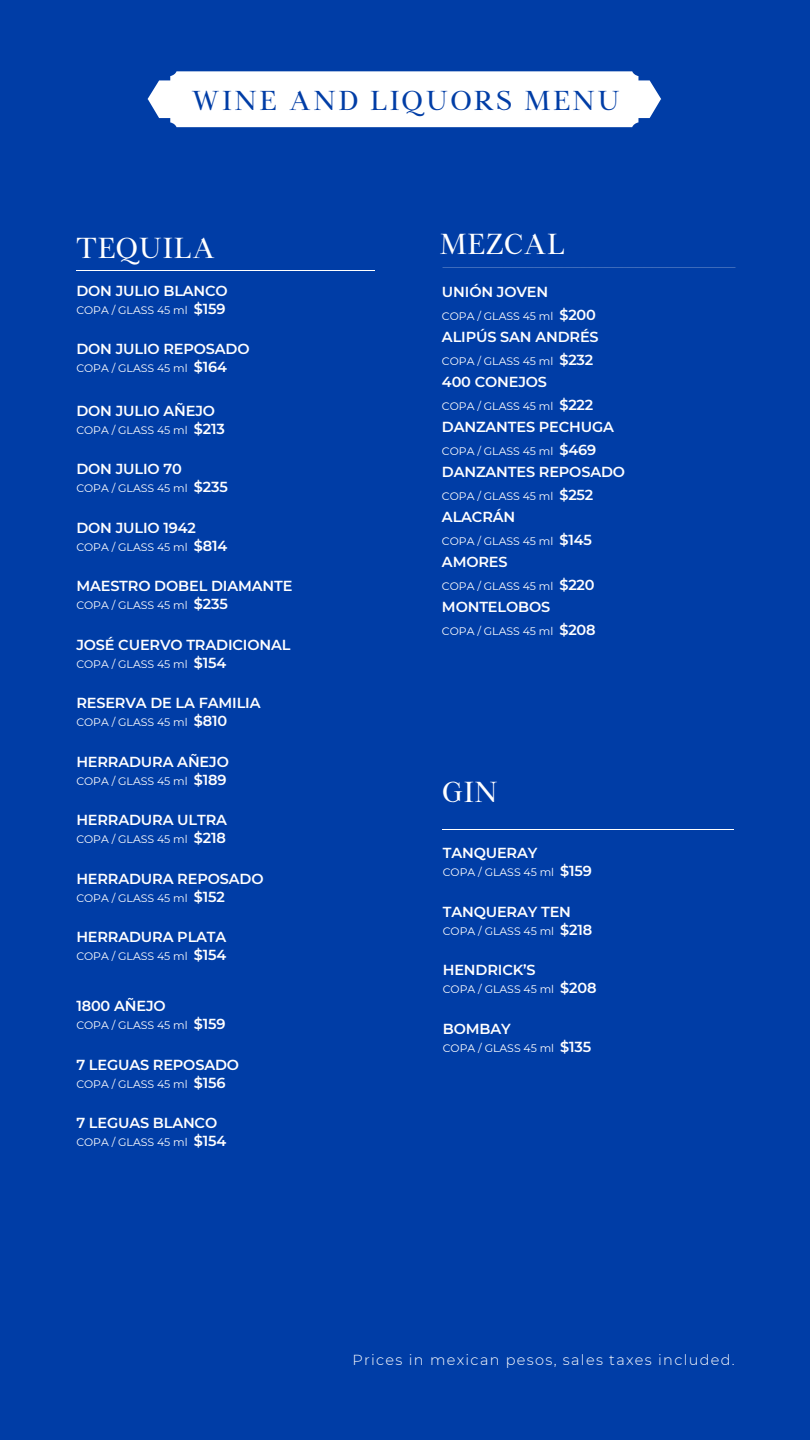
<style>
.page{position:relative;width:810px;height:1440px;background:#003da6}
.page>*{position:absolute;margin:0;border:0;box-sizing:border-box;transform-origin:0 0}
.t1{font:30px "Botera TFE";letter-spacing:.02em;color:#fff}
.t2{font:28.35px "Botera TFE";letter-spacing:.08em;color:#003da6}
.t3{font:600 14.48px "Montserrat";letter-spacing:-.01em;color:#fff}
.t4{font:300 14.48px "Montserrat";letter-spacing:.09em;color:#fff}
.t5{font:10.88px "Montserrat";color:#fff}
.s1{font-weight:600;font-size:14.48px}
</style>
<div class="page">
<div style="left:147px;top:71px;width:514px;height:56px;background:#fff"></div>
<hr style="left:76px;top:271px;width:299px;height:1px;background:#fff">
<svg style="left:442px;top:267px;width:294px;height:1px"></svg>
<hr style="left:442px;top:830px;width:292px;height:1px;background:#fff">
<h2 class="t2" style="left:191px;top:83px;width:431px">WINE AND LIQUORS MENU</h2>
<h1 class="t1" style="left:76px;top:229px;width:140px">TEQUILA</h1>
<h1 class="t1" style="left:439px;top:225px;width:127px">MEZCAL</h1>
<h3 class="t3" style="left:76px;top:280px;width:153px">DON JULIO BLANCO</h3>
<p class="t5" style="left:76px;top:302px;width:151px">COPA / GLASS 45 ml <span class="s1">$159</span></p>
<h3 class="t3" style="left:76px;top:339px;width:175px">DON JULIO REPOSADO</h3>
<p class="t5" style="left:76px;top:361px;width:152px">COPA / GLASS 45 ml <span class="s1">$164</span></p>
<h3 class="t3" style="left:76px;top:400px;width:140px">DON JULIO AÑEJO</h3>
<p class="t5" style="left:76px;top:422px;width:150px">COPA / GLASS 45 ml <span class="s1">$213</span></p>
<h3 class="t3" style="left:76px;top:459px;width:107px">DON JULIO 70</h3>
<p class="t5" style="left:76px;top:481px;width:153px">COPA / GLASS 45 ml <span class="s1">$235</span></p>
<h3 class="t3" style="left:76px;top:517px;width:121px">DON JULIO 1942</h3>
<p class="t5" style="left:76px;top:539px;width:152px">COPA / GLASS 45 ml <span class="s1">$814</span></p>
<h3 class="t3" style="left:76px;top:576px;width:218px">MAESTRO DOBEL DIAMANTE</h3>
<p class="t5" style="left:76px;top:598px;width:153px">COPA / GLASS 45 ml <span class="s1">$235</span></p>
<h3 class="t3" style="left:76px;top:634px;width:216px">JOSÉ CUERVO TRADICIONAL</h3>
<p class="t5" style="left:76px;top:657px;width:151px">COPA / GLASS 45 ml <span class="s1">$154</span></p>
<h3 class="t3" style="left:76px;top:693px;width:186px">RESERVA DE LA FAMILIA</h3>
<p class="t5" style="left:76px;top:715px;width:152px">COPA / GLASS 45 ml <span class="s1">$810</span></p>
<h3 class="t3" style="left:76px;top:751px;width:154px">HERRADURA AÑEJO</h3>
<p class="t5" style="left:76px;top:774px;width:152px">COPA / GLASS 45 ml <span class="s1">$189</span></p>
<h3 class="t3" style="left:76px;top:810px;width:152px">HERRADURA ULTRA</h3>
<p class="t5" style="left:76px;top:832px;width:151px">COPA / GLASS 45 ml <span class="s1">$218</span></p>
<h3 class="t3" style="left:76px;top:868px;width:189px">HERRADURA REPOSADO</h3>
<p class="t5" style="left:76px;top:891px;width:150px">COPA / GLASS 45 ml <span class="s1">$152</span></p>
<h3 class="t3" style="left:76px;top:927px;width:152px">HERRADURA PLATA</h3>
<p class="t5" style="left:76px;top:949px;width:151px">COPA / GLASS 45 ml <span class="s1">$154</span></p>
<h3 class="t3" style="left:76px;top:996px;width:91px">1800 AÑEJO</h3>
<p class="t5" style="left:76px;top:1018px;width:151px">COPA / GLASS 45 ml <span class="s1">$159</span></p>
<h3 class="t3" style="left:76px;top:1054px;width:164px">7 LEGUAS REPOSADO</h3>
<p class="t5" style="left:76px;top:1076px;width:151px">COPA / GLASS 45 ml <span class="s1">$156</span></p>
<h3 class="t3" style="left:76px;top:1113px;width:142px">7 LEGUAS BLANCO</h3>
<p class="t5" style="left:76px;top:1135px;width:151px">COPA / GLASS 45 ml <span class="s1">$154</span></p>
<h3 class="t3" style="left:442px;top:282px;width:108px">UNIÓN JOVEN</h3>
<p class="t5" style="left:442px;top:308px;width:156px">COPA / GLASS 45 ml <span class="s1">$200</span></p>
<h3 class="t3" style="left:442px;top:327px;width:158px">ALIPÚS SAN ANDRÉS</h3>
<p class="t5" style="left:442px;top:353px;width:153px">COPA / GLASS 45 ml <span class="s1">$232</span></p>
<h3 class="t3" style="left:442px;top:372px;width:107px">400 CONEJOS</h3>
<p class="t5" style="left:442px;top:398px;width:153px">COPA / GLASS 45 ml <span class="s1">$222</span></p>
<h3 class="t3" style="left:442px;top:417px;width:174px">DANZANTES PECHUGA</h3>
<p class="t5" style="left:442px;top:443px;width:156px">COPA / GLASS 45 ml <span class="s1">$469</span></p>
<h3 class="t3" style="left:442px;top:462px;width:185px">DANZANTES REPOSADO</h3>
<p class="t5" style="left:442px;top:488px;width:153px">COPA / GLASS 45 ml <span class="s1">$252</span></p>
<h3 class="t3" style="left:442px;top:507px;width:75px">ALACRÁN</h3>
<p class="t5" style="left:442px;top:533px;width:151px">COPA / GLASS 45 ml <span class="s1">$145</span></p>
<h3 class="t3" style="left:442px;top:552px;width:67px">AMORES</h3>
<p class="t5" style="left:442px;top:578px;width:154px">COPA / GLASS 45 ml <span class="s1">$220</span></p>
<h3 class="t3" style="left:442px;top:597px;width:110px">MONTELOBOS</h3>
<p class="t5" style="left:442px;top:623px;width:155px">COPA / GLASS 45 ml <span class="s1">$208</span></p>
<h1 class="t1" style="left:442px;top:774px;width:57px">GIN</h1>
<h3 class="t3" style="left:443px;top:843px;width:96px">TANQUERAY</h3>
<p class="t5" style="left:443px;top:865px;width:151px">COPA / GLASS 45 ml <span class="s1">$159</span></p>
<h3 class="t3" style="left:443px;top:901px;width:130px">TANQUERAY TEN</h3>
<p class="t5" style="left:443px;top:924px;width:151px">COPA / GLASS 45 ml <span class="s1">$218</span></p>
<h3 class="t3" style="left:443px;top:960px;width:94px">HENDRICK’S</h3>
<p class="t5" style="left:443px;top:982px;width:155px">COPA / GLASS 45 ml <span class="s1">$208</span></p>
<h3 class="t3" style="left:443px;top:1018px;width:69px">BOMBAY</h3>
<p class="t5" style="left:443px;top:1041px;width:150px">COPA / GLASS 45 ml <span class="s1">$135</span></p>
<h3 class="t4" style="left:352px;top:1351px;width:384px">Prices in mexican pesos, sales taxes included.</h3>
</div>
